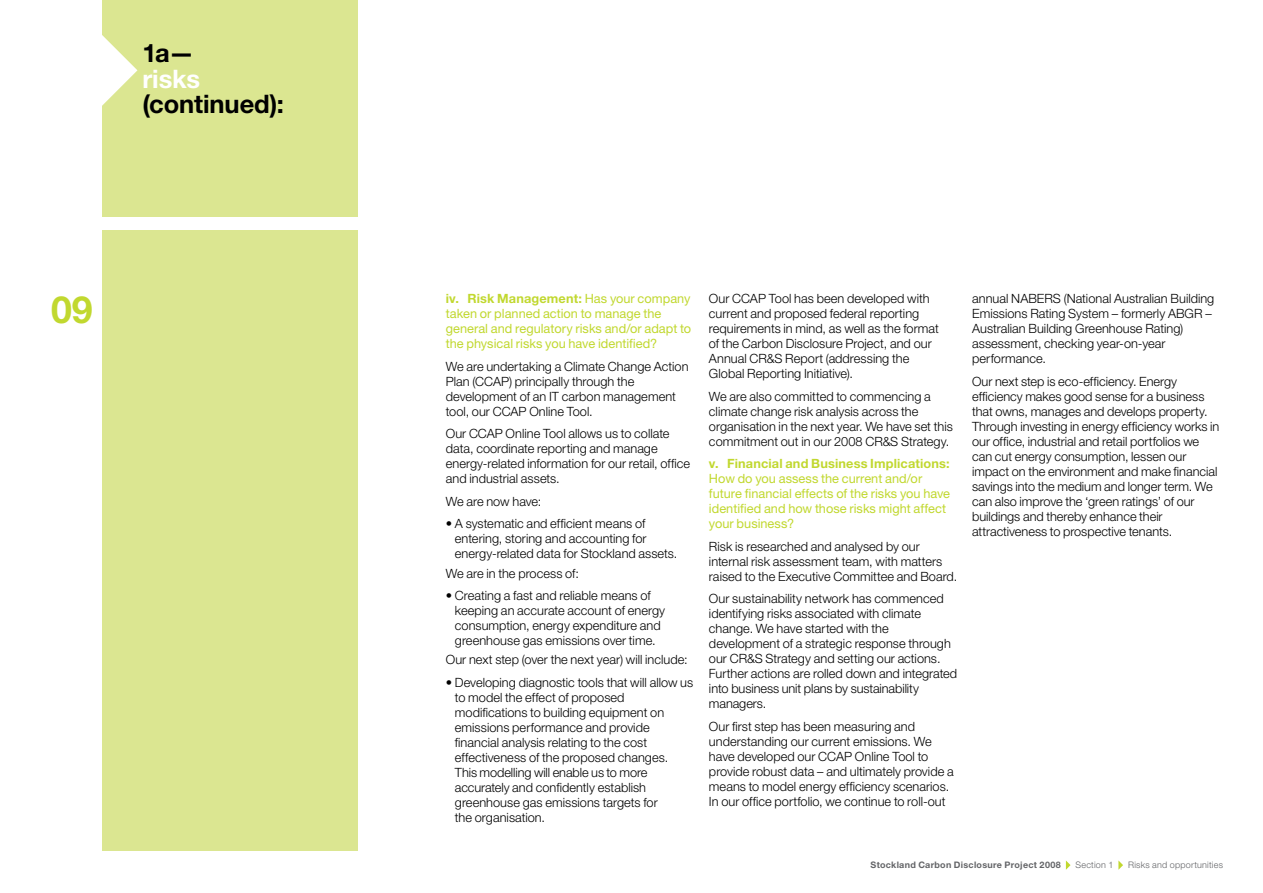
<style>
.page{position:relative;width:1263px;height:893px;background:#fff}
.page>*{position:absolute;margin:0;border:0;box-sizing:border-box;transform-origin:0 0}
.t1{font:700 37.5px "Helvetica Neue LT";color:#c1d82f}
.t2{font:700 25.5px "Helvetica Neue LT";letter-spacing:-.005em;color:#000}
.t3{font:700 25.5px "Helvetica Neue LT";letter-spacing:-.005em;color:#fff}
.t4{font:300 12.75px/15px "Helvetica Neue LT";color:#000}
.t5{font:12.75px/15px "Helvetica Neue LT";color:#c1d82f}
.t6{font:700 12.75px "Helvetica Neue LT";letter-spacing:.01em;color:#c1d82f}
.t7{font:700 9px "Helvetica Neue LT";letter-spacing:.03em;color:#636467}
.t8{font:300 9px "Helvetica Neue LT";letter-spacing:.025em;color:#636467}
.s1{font-weight:700}
</style>
<div class="page">
<svg style="left:1066px;top:860px;width:4px;height:10px"></svg>
<svg style="left:1118px;top:860px;width:5px;height:10px"></svg>
<div style="left:102px;top:0;width:255px;height:217px;background:#dbe691"></div>
<svg style="left:102px;top:35px;width:35px;height:71px"></svg>
<div style="left:102px;top:230px;width:255px;height:620px;background:#dbe691"></div>
<h2 class="t2" style="left:142px;top:38px;width:53px">1a—</h2>
<h2 class="t3" style="left:142px;top:63px;width:59px">risks</h2>
<h2 class="t2" style="left:142px;top:89px;width:143px">(continued):</h2>
<h1 class="t1" style="left:51px;top:286px;width:43px">09</h1>
<p class="t5" style="left:446px;top:291px;width:247px"><span class="s1">iv. Risk Management:</span> Has your company taken or planned action to manage the general and regulatory risks and/or adapt to the physical risks you have identified?</p>
<p class="t4" style="left:446px;top:359px;width:244px">We are undertaking a Climate Change Action Plan (CCAP) principally through the development of an IT carbon management tool, our CCAP Online Tool.</p>
<p class="t4" style="left:446px;top:426px;width:246px">Our CCAP Online Tool allows us to collate data, coordinate reporting and manage energy-related information for our retail, office and industrial assets.</p>
<p class="t4" style="left:446px;top:494px;width:97px">We are now have:</p>
<p class="t4" style="left:455px;top:516px;width:224px;text-indent:-9px">• A systematic and efficient means of entering, storing and accounting for energy-related data for Stockland assets.</p>
<p class="t4" style="left:446px;top:565px;width:135px">We are in the process of:</p>
<p class="t4" style="left:455px;top:588px;width:212px;text-indent:-9px">• Creating a fast and reliable means of keeping an accurate account of energy consumption, energy expenditure and greenhouse gas emissions over time.</p>
<p class="t4" style="left:446px;top:652px;width:243px">Our next step (over the next year) will include:</p>
<p class="t4" style="left:455px;top:675px;width:240px;text-indent:-9px">• Developing diagnostic tools that will allow us to model the effect of proposed modifications to building equipment on emissions performance and provide financial analysis relating to the cost effectiveness of the proposed changes.<br>This modelling will enable us to more accurately and confidently establish greenhouse gas emissions targets for<br>the organisation.</p>
<p class="t4" style="left:709px;top:291px;width:231px">Our CCAP Tool has been developed with current and proposed federal reporting requirements in mind, as well as the format of the Carbon Disclosure Project, and our Annual CR&amp;S Report (addressing the Global Reporting Initiative).</p>
<p class="t4" style="left:709px;top:389px;width:245px">We are also committed to commencing a climate change risk analysis across the organisation in the next year. We have set this commitment out in our 2008 CR&amp;S Strategy.</p>
<p class="t6" style="left:709px;top:456px;width:242px">v. Financial and Business Implications:</p>
<p class="t5" style="left:709px;top:471px;width:243px">How do you assess the current and/or future financial effects of the risks you have identified and how those risks might affect your business?</p>
<p class="t4" style="left:709px;top:539px;width:250px">Risk is researched and analysed by our internal risk assessment team, with matters raised to the Executive Committee and Board.</p>
<p class="t4" style="left:709px;top:591px;width:250px">Our sustainability network has commenced identifying risks associated with climate change. We have started with the development of a strategic response through our CR&amp;S Strategy and setting our actions.<br>Further actions are rolled down and integrated into business unit plans by sustainability managers.</p>
<p class="t4" style="left:709px;top:718px;width:246px">Our first step has been measuring and understanding our current emissions. We have developed our CCAP Online Tool to provide robust data – and ultimately provide a means to model energy efficiency scenarios.<br>In our office portfolio, we continue to roll-out</p>
<p class="t4" style="left:972px;top:291px;width:244px">annual NABERS (National Australian Building Emissions Rating System – formerly ABGR – Australian Building Greenhouse Rating) assessment, checking year-on-year performance.</p>
<p class="t4" style="left:972px;top:373px;width:249px">Our next step is eco-efficiency. Energy efficiency makes good sense for a business that owns, manages and develops property.<br>Through investing in energy efficiency works in our office, industrial and retail portfolios we can cut energy consumption, lessen our impact on the environment and make financial savings into the medium and longer term. We can also improve the ‘green ratings’ of our buildings and thereby enhance their attractiveness to prospective tenants.</p>
<p class="t7" style="left:870px;top:859px;width:192px">Stockland Carbon Disclosure Project 2008</p>
<p class="t8" style="left:1075px;top:859px;width:39px">Section 1</p>
<p class="t8" style="left:1128px;top:859px;width:96px">Risks and opportunities</p>
</div>
